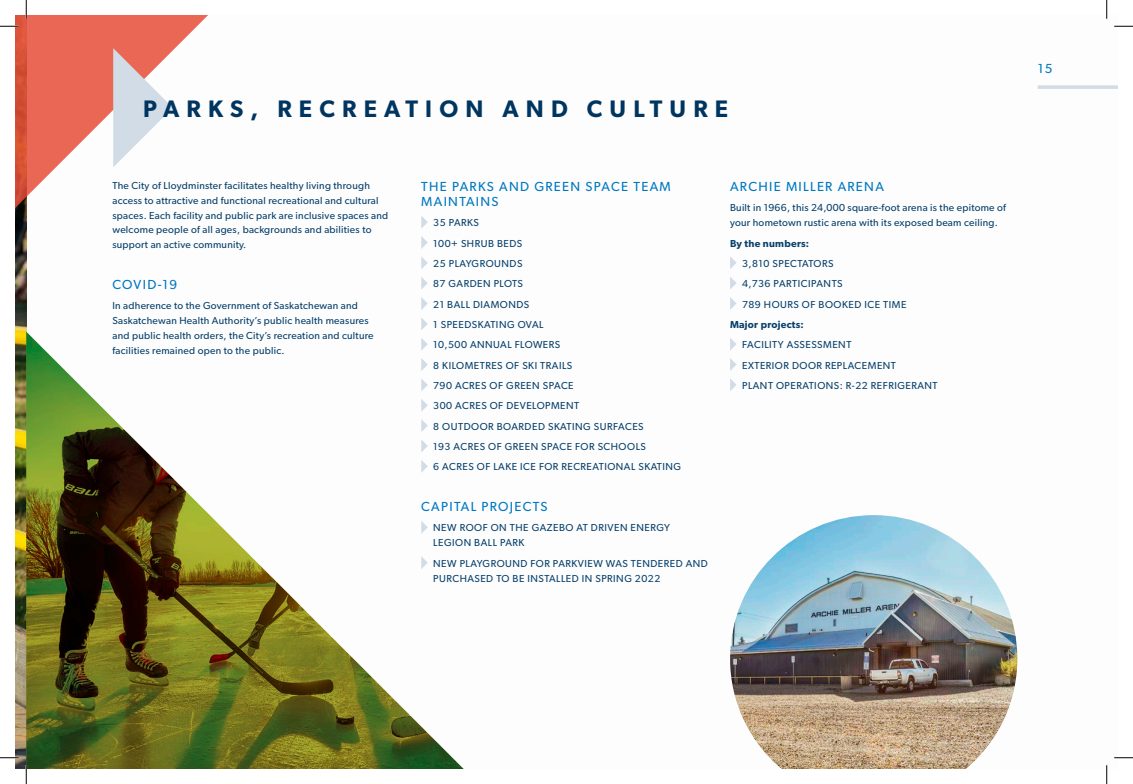
<style>
.page{position:relative;width:1133px;height:784px;background:#fff}
.page>*{position:absolute;margin:0;border:0;box-sizing:border-box;transform-origin:0 0}
.t1{font:600 23.88px "Gibson";letter-spacing:.3em;color:#003560}
.t2{font:13.12px/15px "Gibson";letter-spacing:.1em;color:#0078bf}
.t3{font:10.12px/15px "Gibson";letter-spacing:.025em;color:#07406a}
.t4{font:10.12px/20.4px "Gibson";letter-spacing:.05em;color:#07406a}
.t5{font:600 10.12px "Gibson";letter-spacing:.025em;color:#07406a}
</style>
<div class="page">
<img style="left:15px;top:332px;width:11px;height:437px">
<svg style="left:15px;top:15px;width:193px;height:317px"></svg>
<img style="left:26px;top:332px;width:437px;height:436px">
<svg style="left:113px;top:48px;width:60px;height:119px"></svg>
<svg style="left:421px;top:216px;width:7px;height:13px"></svg>
<svg style="left:421px;top:236px;width:7px;height:13px"></svg>
<svg style="left:421px;top:256px;width:7px;height:13px"></svg>
<svg style="left:421px;top:277px;width:7px;height:13px"></svg>
<svg style="left:421px;top:297px;width:7px;height:13px"></svg>
<svg style="left:421px;top:317px;width:7px;height:13px"></svg>
<svg style="left:421px;top:338px;width:7px;height:13px"></svg>
<svg style="left:421px;top:358px;width:7px;height:13px"></svg>
<svg style="left:421px;top:378px;width:7px;height:13px"></svg>
<svg style="left:421px;top:399px;width:7px;height:13px"></svg>
<svg style="left:421px;top:419px;width:7px;height:13px"></svg>
<svg style="left:421px;top:439px;width:7px;height:13px"></svg>
<svg style="left:421px;top:460px;width:7px;height:13px"></svg>
<svg style="left:421px;top:521px;width:7px;height:13px"></svg>
<svg style="left:421px;top:556px;width:7px;height:13px"></svg>
<hr style="left:1037px;top:85px;width:80px;height:4px;background:#d1dce7">
<svg style="left:730px;top:256px;width:6px;height:13px"></svg>
<svg style="left:730px;top:277px;width:6px;height:13px"></svg>
<svg style="left:730px;top:297px;width:6px;height:13px"></svg>
<svg style="left:730px;top:338px;width:6px;height:13px"></svg>
<svg style="left:730px;top:358px;width:6px;height:13px"></svg>
<svg style="left:730px;top:378px;width:6px;height:13px"></svg>
<img style="left:730px;top:515px;width:287px;height:254px">
<svg style="left:0;top:25px;width:19px;height:2px"></svg>
<svg style="left:1114px;top:25px;width:18px;height:2px"></svg>
<svg style="left:0;top:757px;width:19px;height:1px"></svg>
<svg style="left:1114px;top:757px;width:18px;height:1px"></svg>
<svg style="left:25px;top:0;width:2px;height:19px"></svg>
<svg style="left:25px;top:765px;width:2px;height:19px"></svg>
<svg style="left:1106px;top:0;width:1px;height:19px"></svg>
<svg style="left:1106px;top:765px;width:1px;height:19px"></svg>
<h1 class="t1" style="left:143px;top:95px;width:586px">PARKS, RECREATION AND CULTURE</h1>
<p class="t3" style="left:112px;top:177px;width:277px">The City of Lloydminster facilitates healthy living through access to attractive and functional recreational and cultural spaces. Each facility and public park are inclusive spaces and welcome people of all ages, backgrounds and abilities to support an active community.</p>
<p class="t2" style="left:112px;top:277px;width:66px">COVID-19</p>
<p class="t3" style="left:112px;top:298px;width:263px">In adherence to the Government of Saskatchewan and Saskatchewan Health Authority’s public health measures and public health orders, the City’s recreation and culture facilities remained open to the public.</p>
<p class="t2" style="left:421px;top:179px;width:251px">THE PARKS AND GREEN SPACE TEAM<br>MAINTAINS</p>
<p class="t4" style="left:433px;top:212px;width:249px">35 PARKS<br>100+ SHRUB BEDS<br>25 PLAYGROUNDS<br>87 GARDEN PLOTS<br>21 BALL DIAMONDS<br>1 SPEEDSKATING OVAL<br>10,500 ANNUAL FLOWERS<br>8 KILOMETRES OF SKI TRAILS<br>790 ACRES OF GREEN SPACE<br>300 ACRES OF DEVELOPMENT<br>8 OUTDOOR BOARDED SKATING SURFACES<br>193 ACRES OF GREEN SPACE FOR SCHOOLS<br>6 ACRES OF LAKE ICE FOR RECREATIONAL SKATING</p>
<p class="t2" style="left:421px;top:499px;width:128px">CAPITAL PROJECTS</p>
<p class="t4" style="left:433px;top:520px;width:238px;line-height:15px">NEW ROOF ON THE GAZEBO AT DRIVEN ENERGY<br>LEGION BALL PARK</p>
<p class="t4" style="left:433px;top:555px;width:276px;line-height:15px">NEW PLAYGROUND FOR PARKVIEW WAS TENDERED AND<br>PURCHASED TO BE INSTALLED IN SPRING 2022</p>
<p class="t2" style="left:730px;top:179px;width:155px">ARCHIE MILLER ARENA</p>
<p class="t3" style="left:730px;top:200px;width:277px">Built in 1966, this 24,000 square-foot arena is the epitome of your hometown rustic arena with its exposed beam ceiling.</p>
<p class="t5" style="left:730px;top:237px;width:81px">By the numbers:</p>
<p class="t4" style="left:742px;top:253px;width:166px">3,810 SPECTATORS<br>4,736 PARTICIPANTS<br>789 HOURS OF BOOKED ICE TIME</p>
<p class="t5" style="left:730px;top:318px;width:75px">Major projects:</p>
<p class="t4" style="left:742px;top:334px;width:197px">FACILITY ASSESSMENT<br>EXTERIOR DOOR REPLACEMENT<br>PLANT OPERATIONS: R-22 REFRIGERANT</p>
<p class="t2" style="left:1037px;top:61px;width:16px">15</p>
</div>
